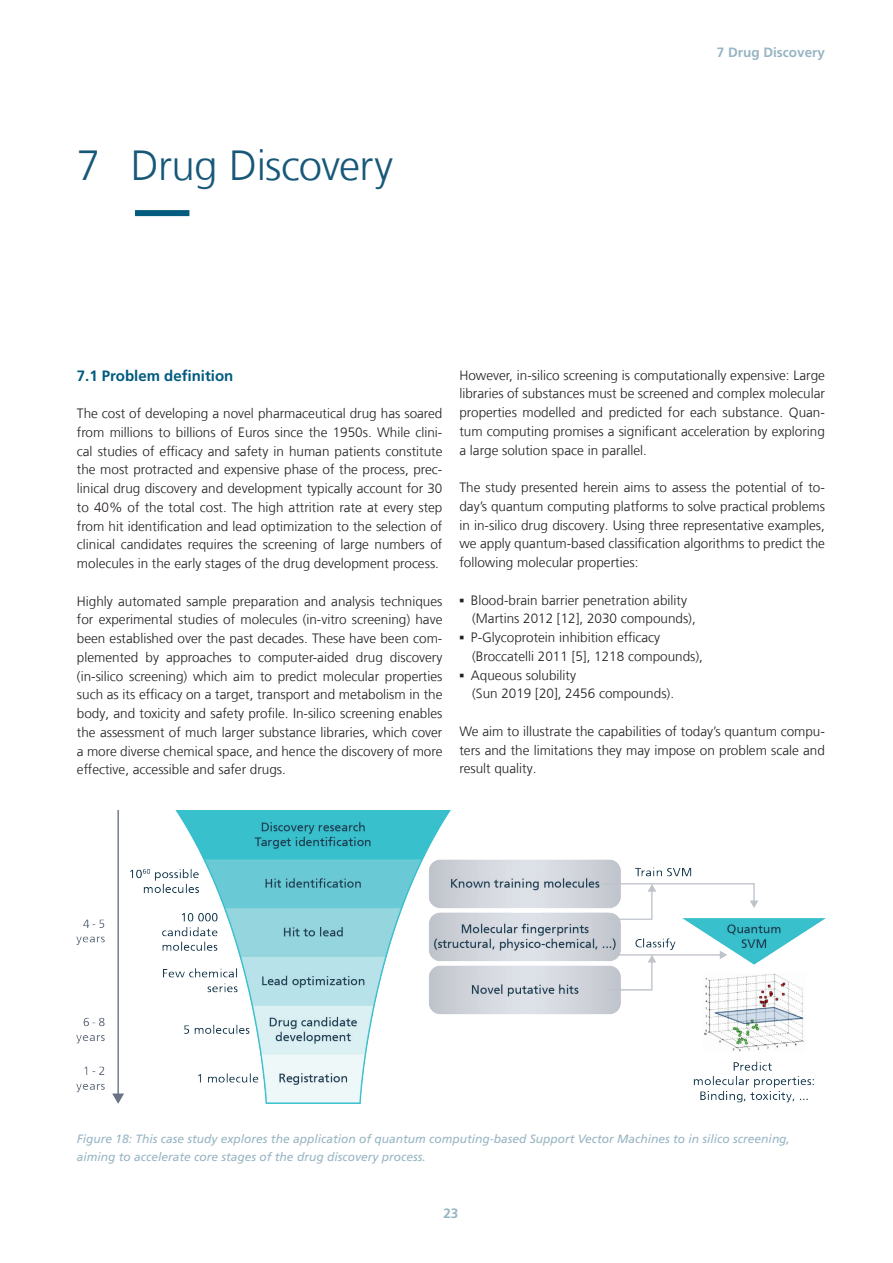
<style>
.page{position:relative;width:893px;height:1263px;background:#fff}
.page>*{position:absolute;margin:0;border:0;box-sizing:border-box;transform-origin:0 0}
.Kapitelüberschriften{font:300 42px "Frutiger LT Com";letter-spacing:-.015em;color:#175879}
.Zwischenüberschriften{font:700 15px "Frutiger LT Com";color:#005b7f}
.Fliesstext_schwarz{font:300 13.5px/18.8px "Frutiger LT Com";color:#231f20;text-align:justify}
.Kolumnentitel{font:700 13.5px "Frutiger LT Com";color:#98b5c3}
.Abbildungsunterschriften{font:italic 12px "Frutiger LT Com";color:#98b5c3}
.s1{font-family:"Arial";font-weight:700}
</style>
<div class="page">
<img style="left:77px;top:811px;width:748px;height:293px">
<div style="left:135px;top:210px;width:54px;height:6px;background:#005b7f"></div>
<p class="Kapitelüberschriften" style="left:77px;top:141px;width:318px">7 Drug Discovery</p>
<p class="Kolumnentitel" style="left:717px;top:44px;width:110px">7 Drug Discovery</p>
<p class="Zwischenüberschriften" style="left:77px;top:367px;width:158px">7.1 Problem definition</p>
<p class="Fliesstext_schwarz" style="left:77px;top:404px;width:367px">The cost of developing a novel pharmaceutical drug has soared from millions to billions of Euros since the 1950s. While clini&shy;cal studies of efficacy and safety in human patients constitute the most protracted and expensive phase of the process, prec&shy;linical drug discovery and development typically account for 30 to 40% of the total cost. The high attrition rate at every step from hit identification and lead optimization to the selection of clinical candidates requires the screening of large numbers of molecules in the early stages of the drug development process.</p>
<p class="Fliesstext_schwarz" style="left:77px;top:592px;width:367px">Highly automated sample preparation and analysis techniques for experimental studies of molecules (in-vitro screening) have been established over the past decades. These have been com&shy;plemented by approaches to computer-aided drug discovery (in-silico screening) which aim to predict molecular properties such as its efficacy on a target, transport and metabolism in the body, and toxicity and safety profile. In-silico screening enables the assessment of much larger substance libraries, which cover a more diverse chemical space, and hence the discovery of more effective, accessible and safer drugs.</p>
<p class="Fliesstext_schwarz" style="left:459px;top:366px;width:367px">However, in-silico screening is computationally expensive: Large libraries of substances must be screened and complex molecular properties modelled and predicted for each substance. Quan&shy;tum computing promises a significant acceleration by exploring a large solution space in parallel.</p>
<p class="Fliesstext_schwarz" style="left:459px;top:478px;width:367px">The study presented herein aims to assess the potential of to&shy;day’s quantum computing platforms to solve practical problems in in-silico drug discovery. Using three representative examples, we apply quantum-based classification algorithms to predict the following molecular properties:</p>
<p class="Fliesstext_schwarz" style="left:472px;top:591px;width:225px;text-indent:-13px"><span class="s1">▪</span> Blood-brain barrier penetration ability (Martins 2012 [12], 2030 compounds),</p>
<p class="Fliesstext_schwarz" style="left:472px;top:628px;width:232px;text-indent:-13px"><span class="s1">▪</span> P-Glycoprotein inhibition efficacy (Broccatelli 2011 [5], 1218 compounds),</p>
<p class="Fliesstext_schwarz" style="left:472px;top:666px;width:203px;text-indent:-13px"><span class="s1">▪</span> Aqueous solubility<br>(Sun 2019 [20], 2456 compounds).</p>
<p class="Fliesstext_schwarz" style="left:459px;top:722px;width:367px">We aim to illustrate the capabilities of today’s quantum compu&shy;ters and the limitations they may impose on problem scale and result quality.</p>
<p class="Abbildungsunterschriften" style="left:77px;top:1131px;width:715px">Figure 18: This case study explores the application of quantum computing-based Support Vector Machines to in silico screening,</p>
<p class="Abbildungsunterschriften" style="left:77px;top:1150px;width:350px">aiming to accelerate core stages of the drug discovery process.</p>
<p class="Kolumnentitel" style="left:443px;top:1205px;width:17px">23</p>
</div>
